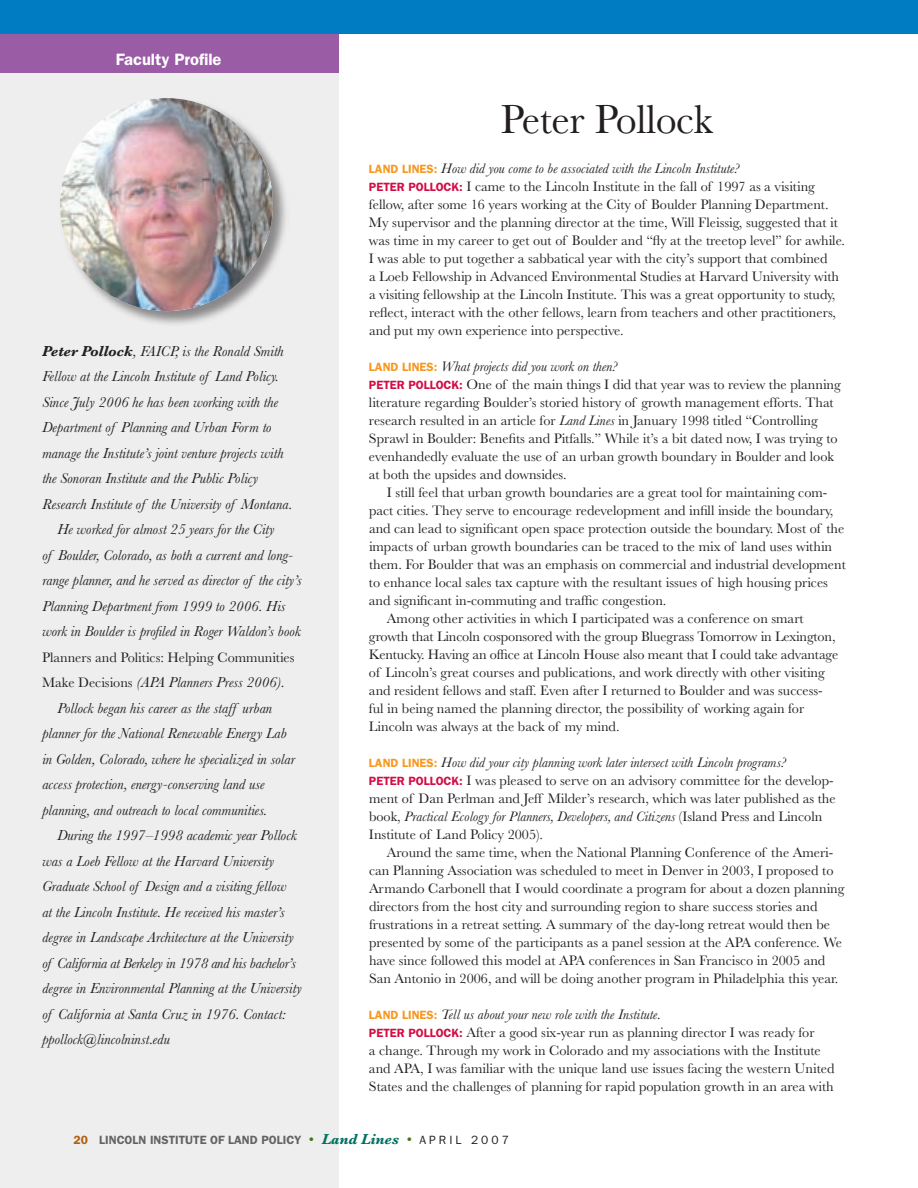
<style>
.page{position:relative;width:918px;height:1188px;background:#fff}
.page>*{position:absolute;margin:0;border:0;box-sizing:border-box;transform-origin:0 0}
.t1{font:42px "Baskerville";color:#231f20}
.t2{font:600 16.5px "ITC Franklin Gothic Std";color:#fff}
.t3{font:italic 15px "Baskerville";color:#231f20}
.t4{font:italic 15px "Baskerville";letter-spacing:-.02em;color:#231f20}
.t5{font:14.25px/18px "Baskerville";color:#231f20}
.t6{font:600 12px "ITC Franklin Gothic Std";color:#636366}
.t7{font:12px "ITC Franklin Gothic Std";color:#231f20}
.s1{font-weight:700}
.s2{font-style:normal;font-size:14.25px}
.s3{font-family:"ITC Franklin Gothic Std";font-weight:600;font-size:12px;color:#f7971d}
.s4{font-style:italic}
.s5{font-family:"ITC Franklin Gothic Std";font-weight:600;font-size:12px;color:#d20d44}
.s6{color:#b05f0f}
.s7{font-family:"Baskerville";font-weight:400;font-size:15px;color:#4b711c}
.s8{font-family:"Baskerville";font-weight:700;font-style:italic;font-size:15px;color:#007161}
.s9{font-weight:400;color:#231f20}
</style>
<div class="page">
<div style="left:0;top:67px;width:339px;height:1121px;background:#eeeeef"></div>
<div style="left:58px;top:97px;width:232px;height:231px;background:#231f20;opacity:.5"></div>
<img style="left:60px;top:98px;width:213px;height:213px;border-radius:50%">
<div style="left:0;top:34px;width:339px;height:39px;background:#9b5ca6"></div>
<div style="left:0;top:0;width:918px;height:34px;background:#007cc2"></div>
<p class="t2" style="left:116px;top:49px;width:107px">FACULTY PROFILE</p>
<p class="t3" style="left:42px;top:342px;width:243px"><span class="s1">Peter Pollock</span>, FAICP, is the Ronald Smith</p>
<p class="t3" style="left:42px;top:368px;width:238px">Fellow at the Lincoln Institute of Land Policy.</p>
<p class="t3" style="left:42px;top:393px;width:238px">Since July 2006 he has been working with the</p>
<p class="t3" style="left:42px;top:419px;width:231px">Department of Planning and Urban Form to</p>
<p class="t3" style="left:42px;top:444px;width:243px">manage the Institute’s joint venture projects with</p>
<p class="t3" style="left:42px;top:470px;width:217px">the Sonoran Institute and the Public Policy</p>
<p class="t3" style="left:42px;top:495px;width:251px">Research Institute of the University of Montana.</p>
<p class="t3" style="left:57px;top:521px;width:219px">He worked for almost 25 years for the City</p>
<p class="t3" style="left:42px;top:546px;width:252px">of Boulder, Colorado, as both a current and long-</p>
<p class="t3" style="left:42px;top:572px;width:261px">range planner, and he served as director of the city’s</p>
<p class="t3" style="left:42px;top:597px;width:245px">Planning Department from 1999 to 2006. His</p>
<p class="t3" style="left:42px;top:623px;width:260px">work in Boulder is profiled in Roger Waldon’s book</p>
<p class="t5" style="left:42px;top:648px;width:254px">Planners and Politics: Helping Communities</p>
<p class="t3" style="left:42px;top:674px;width:244px"><span class="s2">Make Decisions</span> (APA Planners Press 2006).</p>
<p class="t3" style="left:57px;top:699px;width:217px">Pollock began his career as the staff urban</p>
<p class="t3" style="left:42px;top:725px;width:246px">planner for the National Renewable Energy Lab</p>
<p class="t3" style="left:42px;top:750px;width:254px">in Golden, Colorado, where he specialized in solar</p>
<p class="t3" style="left:42px;top:776px;width:224px">access protection, energy-conserving land use</p>
<p class="t3" style="left:42px;top:801px;width:226px">planning, and outreach to local communities.</p>
<p class="t3" style="left:57px;top:827px;width:241px">During the 1997–1998 academic year Pollock</p>
<p class="t3" style="left:42px;top:852px;width:234px">was a Loeb Fellow at the Harvard University</p>
<p class="t3" style="left:42px;top:878px;width:246px">Graduate School of Design and a visiting fellow</p>
<p class="t3" style="left:42px;top:903px;width:244px">at the Lincoln Institute. He received his master’s</p>
<p class="t3" style="left:42px;top:929px;width:253px">degree in Landscape Architecture at the University</p>
<p class="t4" style="left:42px;top:954px;width:255px">of California at Berkeley in 1978 and his bachelor’s</p>
<p class="t3" style="left:42px;top:980px;width:261px">degree in Environmental Planning at the University</p>
<p class="t3" style="left:42px;top:1005px;width:245px">of California at Santa Cruz in 1976. Contact:</p>
<p class="t3" style="left:42px;top:1031px;width:129px">ppollock@lincolninst.edu</p>
<h1 class="t1" style="left:500px;top:96px;width:214px">Peter Pollock</h1>
<p class="t5" style="left:369px;top:159px;width:478px"><span class="s3">LAND LINES:</span> <span class="s4">How did you come to be associated with the Lincoln Institute?<br></span><span class="s5">PETER POLLOCK:</span> I came to the Lincoln Institute in the fall of 1997 as a visiting fellow, after some 16 years working at the City of B oulder Planning Department.<br>My supervisor and the planning director at the time, Will Fleissig, suggested that it was time in my career to get out of B oulder and “fly at the treetop level” for awhile.<br>I was able to put together a sabbatical year with the city’s support that combined<br>a Loeb Fellowship in Advanced Environmental Studies at Harvard University with a visiting fellowship at the Lincoln Institute. This was a great opportunity to study, reflect, interact with the other fellows, learn from teachers and other practitioners, and put my own experience into perspective.</p>
<p class="t5" style="left:369px;top:357px;width:474px"><span class="s3">LAND LINES:</span> <span class="s4">What projects did you work on then?<br></span><span class="s5">PETER POLLOCK:</span> One of the main things I did that year was to review the planning literature regarding B oulder’s storied history of growth management efforts. That research resulted in an article for <span class="s4">Land Lines</span> in January 1998 titled “Controlling Sprawl in B oulder: B enefits and Pitfalls.” While it’s a bit dated now, I was trying to evenhandedly evaluate the use of an urban growth boundary in B oulder and look at both the upsides and downsides.</p>
<p class="t5" style="left:387px;top:483px;width:442px">I still feel that urban growth boundaries are a great tool for maintaining com-</p>
<p class="t5" style="left:369px;top:501px;width:466px">pact cities. They serve to encourage redevelopment and infill inside the boundary,</p>
<p class="t5" style="left:369px;top:519px;width:477px">and can lead to significant open space protection outside the boundary. Most of the</p>
<p class="t5" style="left:369px;top:537px;width:465px">impacts of urban growth boundaries can be traced to the mix of land uses within</p>
<p class="t5" style="left:369px;top:555px;width:478px">them. For Boulder that was an emphasis on commercial and industrial development</p>
<p class="t5" style="left:369px;top:573px;width:461px">to enhance local sales tax capture with the resultant issues of high housing prices</p>
<p class="t5" style="left:369px;top:591px;width:299px">and significant in-commuting and traffic congestion.</p>
<p class="t5" style="left:387px;top:609px;width:418px">Among other activities in which I participated was a conference on smart</p>
<p class="t5" style="left:369px;top:627px;width:468px">growth that Lincoln cosponsored with the group Bluegrass Tomorrow in Lexington,</p>
<p class="t5" style="left:369px;top:645px;width:471px">Kentucky. Having an office at Lincoln House also meant that I could take advantage</p>
<p class="t5" style="left:369px;top:663px;width:457px">of Lincoln’s great courses and publications, and work directly with other visiting</p>
<p class="t5" style="left:369px;top:681px;width:455px">and resident fellows and staff. Even after I returned to Boulder and was success-</p>
<p class="t5" style="left:369px;top:699px;width:437px">ful in being named the planning director, the possibility of working again for</p>
<p class="t5" style="left:369px;top:717px;width:252px">Lincoln was always at the back of my mind.</p>
<p class="t5" style="left:369px;top:753px;width:468px"><span class="s3">LAND LINES:</span> <span class="s4">How did your city planning work later intersect with Lincoln programs?<br></span><span class="s5">PETER POLLOCK:</span> I was pleased to serve on an advisory committee for the develop&shy;ment of Dan Perlman and Jeff Milder’s research, which was later published as the book, <span class="s4">Practical Ecology for Planners, Developers, and Citizens</span> (Island Press and Lincoln Institute of Land Policy 2005).</p>
<p class="t5" style="left:369px;top:843px;width:477px;text-indent:18px">Around the same time, when the National Planning Conference of the Ameri&shy;can Planning Association was scheduled to meet in Denver in 2003, I proposed to Armando Carbonell that I would coordinate a program for about a dozen planning directors from the host city and surrounding region to share success stories and frustrations in a retreat setting. A summary of the day-long retreat would then be presented by some of the participants as a panel session at the APA conference. We have since followed this model at APA conferences in San Francisco in 2005 and San Antonio in 2006, and will be doing another program in Philadelphia this year.</p>
<p class="t5" style="left:369px;top:1005px;width:467px"><span class="s3">LAND LINES:</span> <span class="s4">Tell us about your new role with the Institute.<br></span><span class="s5">PETER POLLOCK:</span> After a good six-year run as planning director I was ready for<br>a change. Through my work in Colorado and my associations with the Institute and APA, I was familiar with the unique land use issues facing the western United States and the challenges of planning for rapid population growth in an area with</p>
<p class="t6" style="left:74px;top:1132px;width:356px"><span class="s6">20</span> LINCOLN INSTITUTE OF LAND POLICY <span class="s7">•</span> <span class="s8">Land Lines</span> <span class="s7">•</span> <span class="s9">APRIL</span></p>
<p class="t7" style="left:471px;top:1133px;width:39px">2007</p>
<p class="t6" style="left:72px;top:1136px;width:437px"><span class="s6">20</span> LINCOLN INSTITUTE OF LAND POLICY <span class="s7">•</span> <span class="s8">Land Lines</span> <span class="s7">•</span> <span class="s9">A p r i l 2 0 0 7</span></p>
</div>
